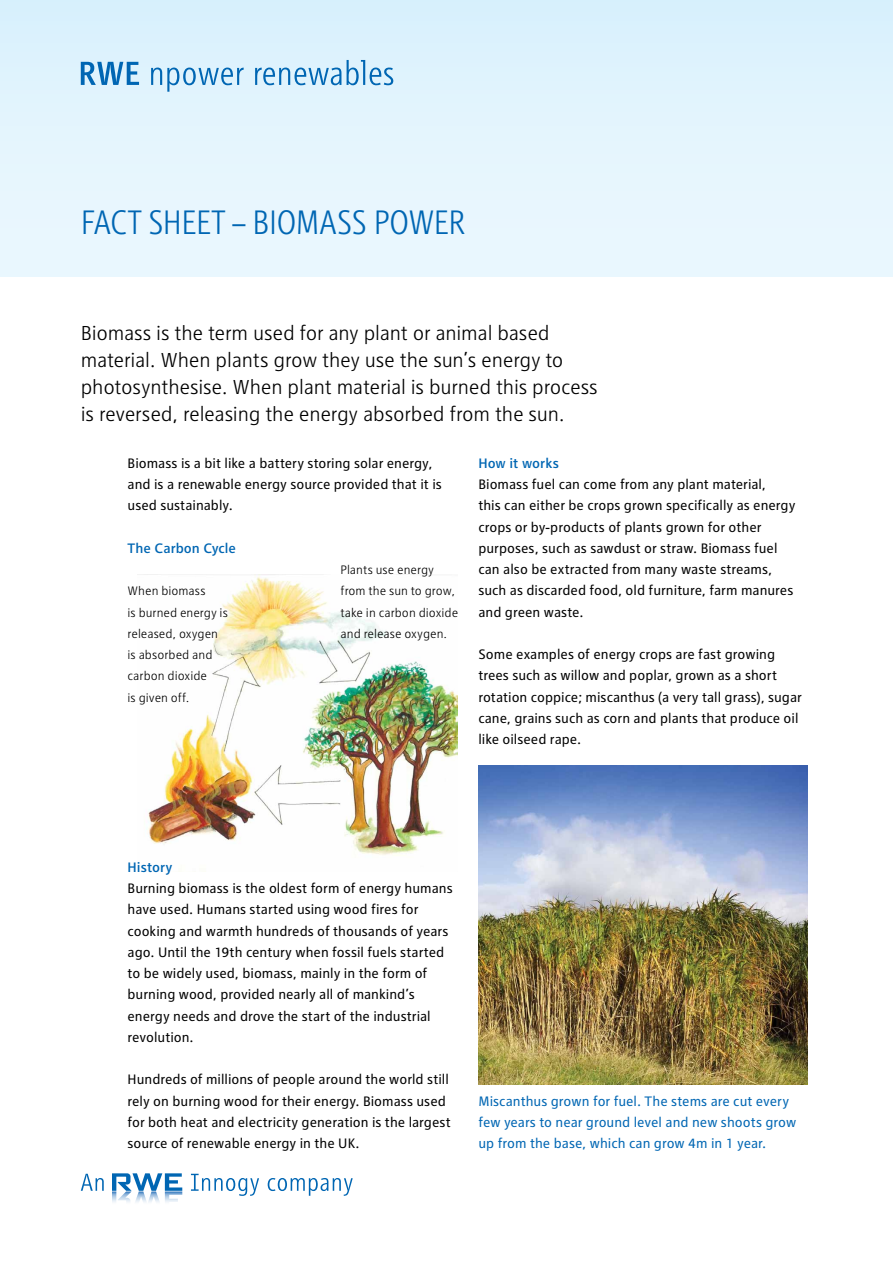
<style>
.page{position:relative;width:893px;height:1263px;background:#fff}
.page>*{position:absolute;margin:0;border:0;box-sizing:border-box;transform-origin:0 0}
.t1{font:300 condensed 35.25px "RWE Headline";letter-spacing:-.015em;color:#0066b3}
.t2{font:300 21px/27px "RWE Text";letter-spacing:-.01em;color:#000}
.t3{font:14.25px/21.3px "RWE Text";color:#000}
.t4{font:14.25px/21.3px "RWE Text";color:#0066b3}
.t5{font:500 14.25px "RWE Text";color:#0066b3}
.t6{font:300 12.75px/21.3px "RWE Text";color:#000}
</style>
<div class="page">
<div style="left:0;top:0;width:893px;height:276px;background:linear-gradient(to right,#e3f4fd,#e3f4fd)"></div>
<svg style="left:151px;top:68px;width:93px;height:24px;background:#a8d0ea"></svg>
<svg style="left:255px;top:68px;width:86px;height:17px"></svg>
<svg style="left:347px;top:60px;width:46px;height:25px"></svg>
<svg style="left:81px;top:62px;width:58px;height:23px"></svg>
<svg style="left:81px;top:1174px;width:23px;height:17px"></svg>
<svg style="left:191px;top:1174px;width:68px;height:22px"></svg>
<svg style="left:268px;top:1178px;width:85px;height:18px"></svg>
<svg style="left:112px;top:1173px;width:70px;height:29px"></svg>
<img style="left:137px;top:574px;width:321px;height:282px">
<img style="left:478px;top:765px;width:330px;height:319px">
<h1 class="t1" style="left:81px;top:202px;width:386px">FACT SHEET – BIOMASS POWER</h1>
<h2 class="t2" style="left:81px;top:319px;width:519px">Biomass is the term used for any plant or animal based material. When plants grow they use the sun’s energy to photosynthesise. When plant material is burned this process is reversed, releasing the energy absorbed from the sun.</h2>
<p class="t3" style="left:128px;top:452px;width:316px">Biomass is a bit like a battery storing solar energy, and is a renewable energy source provided that it is used sustainably.</p>
<p class="t5" style="left:128px;top:540px;width:110px">The Carbon Cycle</p>
<p class="t6" style="left:128px;top:580px;width:102px">When biomass<br>is burned energy is released, oxygen is absorbed and carbon dioxide<br>is given off.</p>
<p class="t6" style="left:341px;top:559px;width:119px">Plants use energy from the sun to grow, take in carbon dioxide and release oxygen.</p>
<p class="t5" style="left:478px;top:455px;width:82px">How it works</p>
<p class="t3" style="left:478px;top:473px;width:319px">Biomass fuel can come from any plant material,<br>this can either be crops grown specifically as energy crops or by-products of plants grown for other purposes, such as sawdust or straw. Biomass fuel can also be extracted from many waste streams, such as discarded food, old furniture, farm manures and green waste.</p>
<p class="t3" style="left:478px;top:644px;width:325px">Some examples of energy crops are fast growing trees such as willow and poplar, grown as a short rotation coppice; miscanthus (a very tall grass), sugar cane, grains such as corn and plants that produce oil like oilseed rape.</p>
<p class="t5" style="left:128px;top:859px;width:46px">History</p>
<p class="t3" style="left:128px;top:877px;width:327px">Burning biomass is the oldest form of energy humans have used. Humans started using wood fires for cooking and warmth hundreds of thousands of years ago. Until the 19th century when fossil fuels started to be widely used, biomass, mainly in the form of burning wood, provided nearly all of mankind’s energy needs and drove the start of the industrial revolution.</p>
<p class="t3" style="left:128px;top:1069px;width:325px">Hundreds of millions of people around the world still rely on burning wood for their energy. Biomass used for both heat and electricity generation is the largest source of renewable energy in the UK.</p>
<p class="t4" style="left:478px;top:1090px;width:319px">Miscanthus grown for fuel. The stems are cut every few years to near ground level and new shoots grow up from the base, which can grow 4m in 1 year.</p>
</div>
